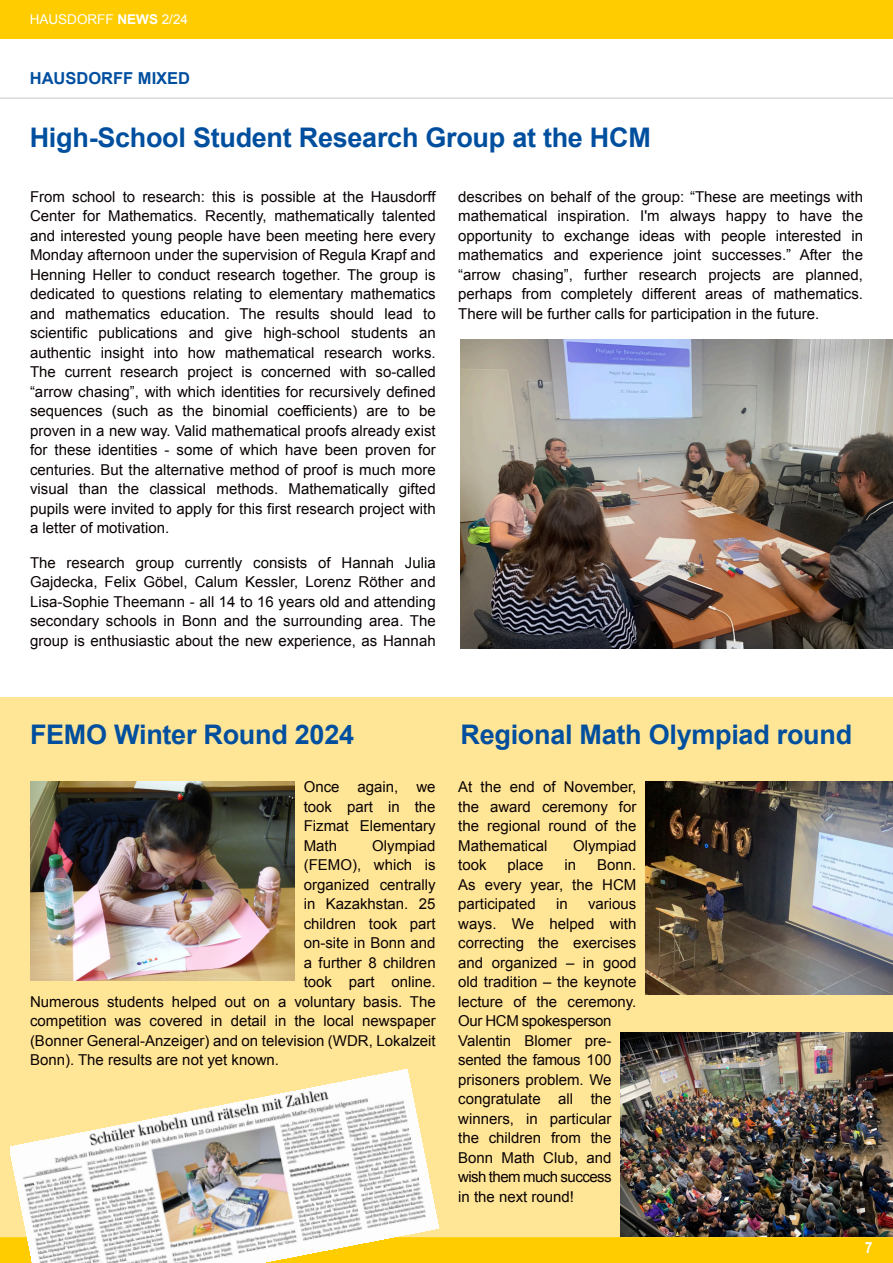
<style>
.page{position:relative;width:893px;height:1263px;background:#fff}
.page>*{position:absolute;margin:0;border:0;box-sizing:border-box;transform-origin:0 0}
.t1{font:700 27px "Arial";letter-spacing:-.01em;color:#004f9f}
.t2{font:700 16.5px "Arial";color:#004f9f}
.t3{font:700 15.6px "Arial";color:#fff;scale:.85 1}
.t4{font:15px/19.5px "Arial";color:#0a0202;text-align:justify}
.t5{font:13.5px "Arial";color:#fff}
.s1{font-weight:700}
</style>
<div class="page">
<hr style="left:0;top:97px;width:893px;height:2px;background:#dadada">
<div style="left:0;top:1233px;width:893px;height:30px;background:#fc0"></div>
<div style="left:0;top:0;width:893px;height:38px;background:#fc0"></div>
<div style="left:0;top:697px;width:893px;height:540px;background:#ffe596"></div>
<img style="left:460px;top:340px;width:433px;height:308px">
<img style="left:10px;top:1069px;width:428px;height:194px">
<img style="left:30px;top:781px;width:265px;height:199px">
<img style="left:621px;top:1032px;width:272px;height:204px">
<img style="left:645px;top:781px;width:248px;height:213px">
<p class="t5" style="left:30px;top:14px;width:160px">HAUSDORFF <span class="s1">NEWS</span> 2/24</p>
<p class="t2" style="left:30px;top:72px;width:162px">HAUSDORFF MIXED</p>
<h1 class="t1" style="left:30px;top:127px;width:623px">High-School Student Research Group at the HCM</h1>
<p class="t4" style="left:30px;top:188px;width:407px">From school to research: this is possible at the Hausdorff Center for Mathematics. Recently, mathematically talented and interested young people have been meeting here every Monday afternoon under the supervision of Regula Krapf and Henning Heller to conduct research together. The group is dedicated to questions relating to elementary mathematics and mathematics education. The results should lead to scientific publications and give high-school students an authentic insight into how mathematical research works.<br>The current research project is concerned with so-called “arrow chasing”, with which identities for recursively defined sequences (such as the binomial coefficients) are to be proven in a new way. Valid mathematical proofs already exist for these identities - some of which have been proven for centuries. But the alternative method of proof is much more visual than the classical methods. Mathematically gifted pupils were invited to apply for this first research project with a letter of motivation.</p>
<p class="t4" style="left:30px;top:554px;width:407px">The research group currently consists of Hannah Julia Gajdecka, Felix Göbel, Calum Kessler, Lorenz Röther and Lisa-Sophie Theemann - all 14 to 16 years old and attending secondary schools in Bonn and the surrounding area. The group is enthusiastic about the new experience, as Hannah</p>
<p class="t4" style="left:458px;top:188px;width:406px">describes on behalf of the group: “These are meetings with mathematical inspiration. I'm always happy to have the opportunity to exchange ideas with people interested in mathematics and experience joint successes.” After the “arrow chasing”, further research projects are planned, perhaps from completely different areas of mathematics.<br>There will be further calls for participation in the future.</p>
<h1 class="t1" style="left:30px;top:724px;width:326px">FEMO Winter Round 2024</h1>
<h1 class="t1" style="left:460px;top:724px;width:393px">Regional Math Olympiad round</h1>
<p class="t4" style="left:304px;top:778px;width:133px">Once again, we took part in the Fizmat Elementary Math</p>
<p class="t4" style="left:372px;top:837px;width:65px">Olympiad</p>
<p class="t4" style="left:304px;top:856px;width:133px">(FEMO), which is</p>
<p class="t4" style="left:304px;top:876px;width:133px">organized centrally</p>
<p class="t4" style="left:304px;top:895px;width:133px">in Kazakhstan. 25</p>
<p class="t4" style="left:304px;top:915px;width:133px">children took part</p>
<p class="t4" style="left:304px;top:934px;width:133px">on-site in Bonn and</p>
<p class="t4" style="left:304px;top:954px;width:133px">a further 8 children</p>
<p class="t4" style="left:304px;top:973px;width:133px">took part online.</p>
<p class="t4" style="left:30px;top:993px;width:407px">Numerous students helped out on a voluntary basis. The</p>
<p class="t4" style="left:30px;top:1012px;width:407px">competition was covered in detail in the local newspaper</p>
<p class="t4" style="left:30px;top:1032px;width:407px">(Bonner General-Anzeiger) and on television (WDR, Lokalzeit</p>
<p class="t4" style="left:30px;top:1051px;width:251px">Bonn). The results are not yet known.</p>
<p class="t4" style="left:458px;top:778px;width:180px">At the end of November, the award ceremony for the regional round of the Mathematical</p>
<p class="t4" style="left:573px;top:837px;width:65px">Olympiad</p>
<p class="t4" style="left:458px;top:856px;width:180px;text-indent:139px">Bonn.<br>As every year, the HCM participated</p>
<p class="t4" style="left:458px;top:856px;width:30px">took</p>
<p class="t4" style="left:508px;top:856px;width:37px">place</p>
<p class="t4" style="left:564px;top:856px;width:13px">in</p>
<p class="t4" style="left:458px;top:895px;width:180px;text-align:left;text-indent:130px">various ways. We helped with correcting the exercises and organized – in good old tradition – the keynote lecture of the ceremony.<br>Our HCM spokesperson<br>Valentin Blomer pre&shy;sented the famous 100 prisoners problem. We congratulate all the winners, in particular<br>the children from the<br>Bonn Math Club, and wish them much success<br>in the next round!</p>
<p class="t4" style="left:556px;top:895px;width:13px">in</p>
<p class="t3" style="left:865px;top:1241px;width:10px">7</p>
</div>
